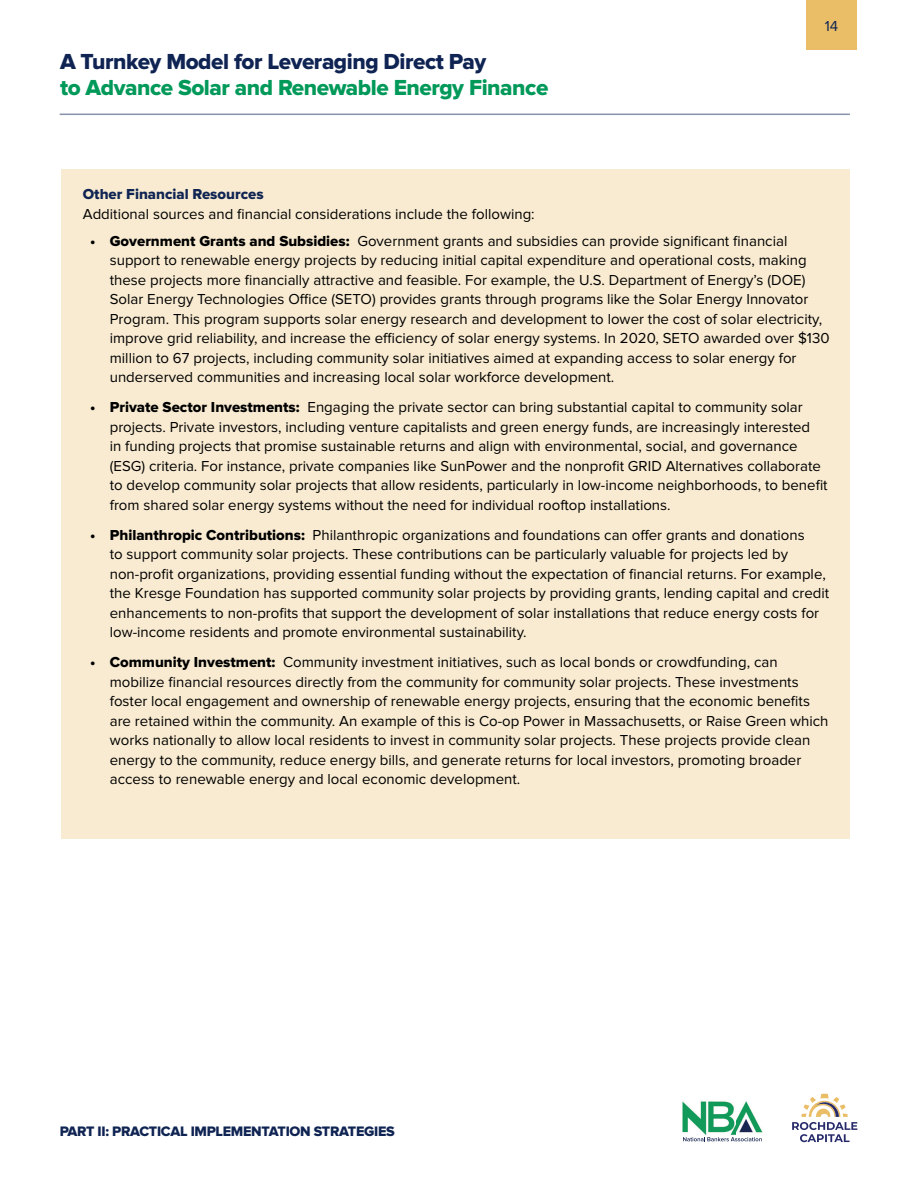
<style>
.page{position:relative;width:918px;height:1188px;background:#fff}
.page>*{position:absolute;margin:0;border:0;box-sizing:border-box;transform-origin:0 0}
.t1{font:22.65px/26px "Proxima Nova Extrabld";letter-spacing:-.02em;color:#009959}
.t2{font:15px/19.5px "Proxima Nova";color:#000}
.t3{font:15px "Proxima Nova Extrabld";color:#0f2453}
.t4{font:15px "Proxima Nova";color:#0f2453}
.t5{font:14.25px "Proxima Nova Extrabld";letter-spacing:-.02em;color:#0f2453}
.s1{color:#0f2453}
.s2{font-family:"Proxima Nova Extrabld"}
</style>
<div class="page">
<div style="left:62px;top:170px;width:788px;height:669px;background:#f9ebd1"></div>
<hr style="left:60px;top:114px;width:790px;height:1px;background:#8792a9">
<div style="left:806px;top:1px;width:51px;height:49px;background:#eabd67"></div>
<img style="left:682px;top:1101px;width:81px;height:34px">
<svg style="left:683px;top:1137px;width:79px;height:4px"></svg>
<svg style="left:792px;top:1094px;width:65px;height:48px"></svg>
<p class="t1" style="left:60px;top:49px;width:490px"><span class="s1">A Turnkey Model for Leveraging Direct Pay<br></span>to Advance Solar and Renewable Energy Finance</p>
<p class="t4" style="left:825px;top:18px;width:15px">14</p>
<p class="t3" style="left:83px;top:185px;width:182px">Other Financial Resources</p>
<p class="t2" style="left:83px;top:204px;width:453px">Additional sources and financial considerations include the following:</p>
<p class="t2" style="left:110px;top:231px;width:721px;text-indent:-19px"><span class="s2">• Government Grants and Subsidies:</span> Government grants and subsidies can provide significant financial support to renewable energy projects by reducing initial capital expenditure and operational costs, making these projects more financially attractive and feasible. For example, the U.S. Department of Energy’s (DOE)<br>Solar Energy Technologies Office (SETO) provides grants through programs like the Solar Energy Innovator Program. This program supports solar energy research and development to lower the cost of solar electricity, improve grid reliability, and increase the efficiency of solar energy systems. In 2020, SETO awarded over $130 million to 67 projects, including community solar initiatives aimed at expanding access to solar energy for underserved communities and increasing local solar workforce development.</p>
<p class="t2" style="left:110px;top:398px;width:719px;text-indent:-19px"><span class="s2">• Private Sector Investments:</span> Engaging the private sector can bring substantial capital to community solar projects. Private investors, including venture capitalists and green energy funds, are increasingly interested<br>in funding projects that promise sustainable returns and align with environmental, social, and governance (ESG) criteria. For instance, private companies like SunPower and the nonprofit GRID Alternatives collaborate to develop community solar projects that allow residents, particularly in low-income neighborhoods, to benefit from shared solar energy systems without the need for individual rooftop installations.</p>
<p class="t2" style="left:110px;top:525px;width:721px;text-indent:-19px"><span class="s2">• Philanthropic Contributions:</span> Philanthropic organizations and foundations can offer grants and donations<br>to support community solar projects. These contributions can be particularly valuable for projects led by non-profit organizations, providing essential funding without the expectation of financial returns. For example, the Kresge Foundation has supported community solar projects by providing grants, lending capital and credit enhancements to non-profits that support the development of solar installations that reduce energy costs for low-income residents and promote environmental sustainability.</p>
<p class="t2" style="left:110px;top:653px;width:720px;text-indent:-19px"><span class="s2">• Community Investment:</span> Community investment initiatives, such as local bonds or crowdfunding, can mobilize financial resources directly from the community for community solar projects. These investments foster local engagement and ownership of renewable energy projects, ensuring that the economic benefits are retained within the community. An example of this is Co-op Power in Massachusetts, or Raise Green which works nationally to allow local residents to invest in community solar projects. These projects provide clean energy to the community, reduce energy bills, and generate returns for local investors, promoting broader access to renewable energy and local economic development.</p>
<p class="t5" style="left:60px;top:1123px;width:337px">PART II: PRACTICAL IMPLEMENTATION STRATEGIES</p>
</div>
